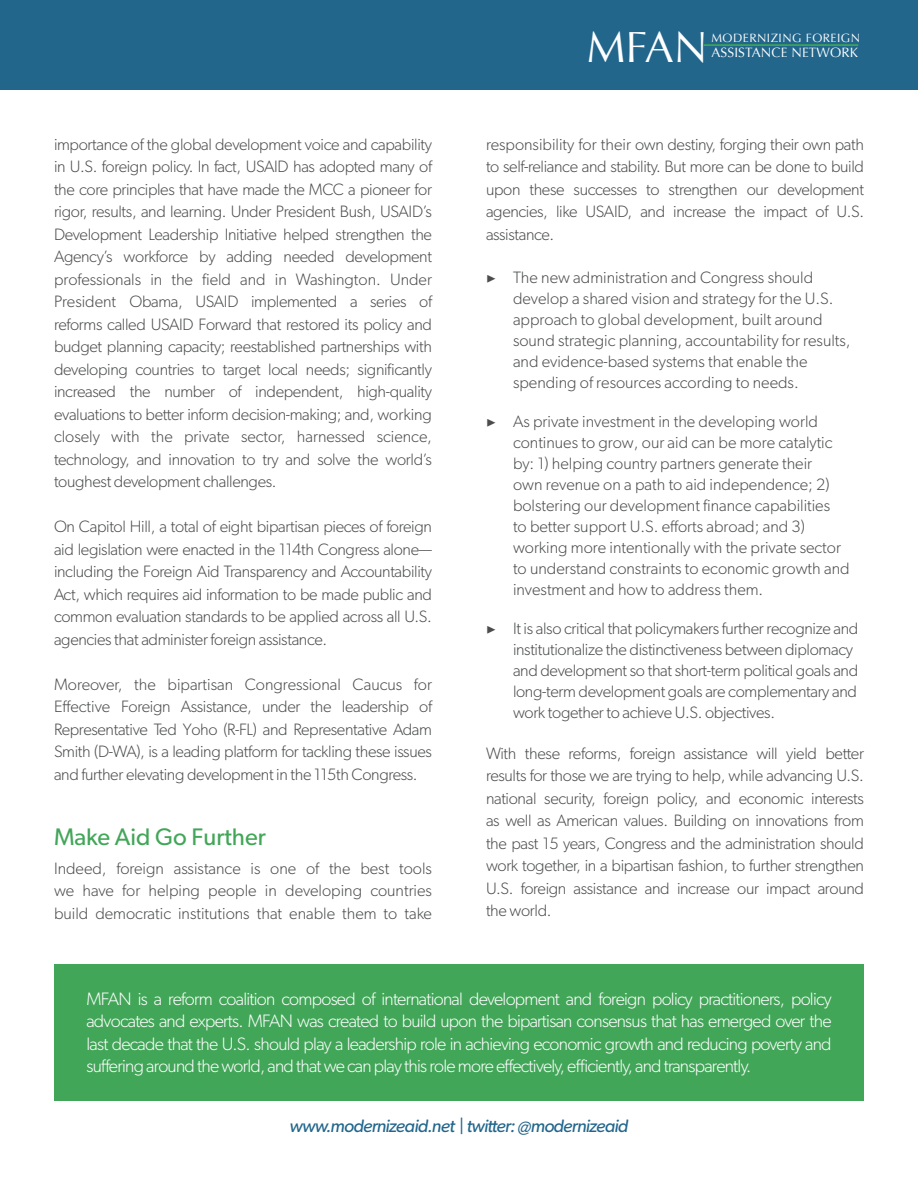
<style>
.page{position:relative;width:918px;height:1188px;background:#fff}
.page>*{position:absolute;margin:0;border:0;box-sizing:border-box;transform-origin:0 0}
.t1{font:43.5px "Optima";color:#fff}
.Subtitle{font:24px "Gibson";color:#42a658}
.Body{font:300 18px/22.5px "Gibson";letter-spacing:-.04em;color:#fff;text-align:justify}
.Rec{font:italic 18px "Gibson";letter-spacing:-.04em;color:#22668c}
.Body-2{font:300 16.5px/22.5px "Gibson";color:#4b4c4d;text-align:justify}
.Body-3{font:300 16.5px/21px "Gibson";letter-spacing:-.02em;color:#4b4c4d}
.t2{font:13.5px "Optima";letter-spacing:.01em;color:#fff}
.t3{font:12px "Optima";letter-spacing:.04em;color:#fff}
.s1{font-family:"Minion Pro";font-weight:400}
</style>
<div class="page">
<div style="left:0;top:0;width:918px;height:89px;background:#22668c"></div>
<hr style="left:704px;top:44px;width:154px;height:2px;background:#40ae49">
<div style="left:54px;top:965px;width:810px;height:136px;background:#42a658"></div>
<p class="Body-2" style="left:54px;top:133px;width:380px">importance of the global development voice and capability in U.S. foreign policy. In fact, USAID has adopted many of the core principles that have made the MCC a pioneer for rigor, results, and learning. Under President Bush, USAID’s Development Leadership Initiative helped strengthen the Agency’s workforce by adding needed development professionals in the field and in Washington. Under President Obama, USAID implemented a series of reforms called USAID Forward that restored its policy and budget planning capacity; reestablished partnerships with developing countries to target local needs; significantly increased the number of independent, high-quality evaluations to better inform decision-making; and, working closely with the private sector, harnessed science, technology, and innovation to try and solve the world’s toughest development challenges.</p>
<p class="Body-2" style="left:54px;top:515px;width:380px">On Capitol Hill, a total of eight bipartisan pieces of foreign aid legislation were enacted in the 114th Congress alone— including the Foreign Aid Transparency and Accountability Act, which requires aid information to be made public and common evaluation standards to be applied across all U.S. agencies that administer foreign assistance.</p>
<p class="Body-2" style="left:54px;top:673px;width:380px">Moreover, the bipartisan Congressional Caucus for Effective Foreign Assistance, under the leadership of Representative Ted Yoho (R-FL) and Representative Adam Smith (D-WA), is a leading platform for tackling these issues and further elevating development in the 115th Congress.</p>
<p class="Subtitle" style="left:54px;top:822px;width:213px">Make Aid Go Further</p>
<p class="Body-2" style="left:54px;top:857px;width:380px">Indeed, foreign assistance is one of the best tools we have for helping people in developing countries build democratic institutions that enable them to take</p>
<p class="t1" style="left:587px;top:22px;width:122px">MFAN</p>
<p class="t3" style="left:711px;top:31px;width:150px">MODERNIZING FOREIGN</p>
<p class="t2" style="left:711px;top:45px;width:148px">ASSISTANCE NETWORK</p>
<p class="Body-2" style="left:486px;top:133px;width:380px">responsibility for their own destiny, forging their own path to self-reliance and stability. But more can be done to build upon these successes to strengthen our development agencies, like USAID, and increase the impact of U.S. assistance.</p>
<p class="Body-2" style="left:513px;top:267px;width:339px;line-height:21px;text-align:left;text-indent:-27px"><span class="s1">▶</span> The new administration and Congress should develop a shared vision and strategy for the U.S. approach to global development, built around sound strategic planning, accountability for results, and evidence-based systems that enable the spending of resources according to needs.</p>
<p class="Body-2" style="left:513px;top:411px;width:338px;line-height:21px;text-align:left;text-indent:-27px"><span class="s1">▶</span> As private investment in the developing world continues to grow, our aid can be more catalytic by: 1) helping country partners generate their<br>own revenue on a path to aid independence; 2) bolstering our development finance capabilities<br>to better support U.S. efforts abroad; and 3) working more intentionally with the private sector to understand constraints to economic growth and investment and how to address them.</p>
<p class="Body-3" style="left:513px;top:618px;width:347px;text-indent:-27px"><span class="s1">▶</span> It is also critical that policymakers further recognize and institutionalize the distinctiveness between diplomacy and development so that short-term political goals and long-term development goals are complementary and work together to achieve U.S. objectives.</p>
<p class="Body-2" style="left:486px;top:742px;width:380px">With these reforms, foreign assistance will yield better results for those we are trying to help, while advancing U.S. national security, foreign policy, and economic interests as well as American values. Building on innovations from the past 15 years, Congress and the administration should work together, in a bipartisan fashion, to further strengthen U.S. foreign assistance and increase our impact around the world.</p>
<p class="Body" style="left:86px;top:987px;width:747px">MFAN is a reform coalition composed of international development and foreign policy practitioners, policy advocates and experts. MFAN was created to build upon the bipartisan consensus that has emerged over the last decade that the U.S. should play a leadership role in achieving economic growth and reducing poverty and suffering around the world, and that we can play this role more effectively, efficiently, and transparently.</p>
<p class="Rec" style="left:290px;top:1115px;width:340px">www.modernizeaid.net | twitter: @modernizeaid</p>
</div>
